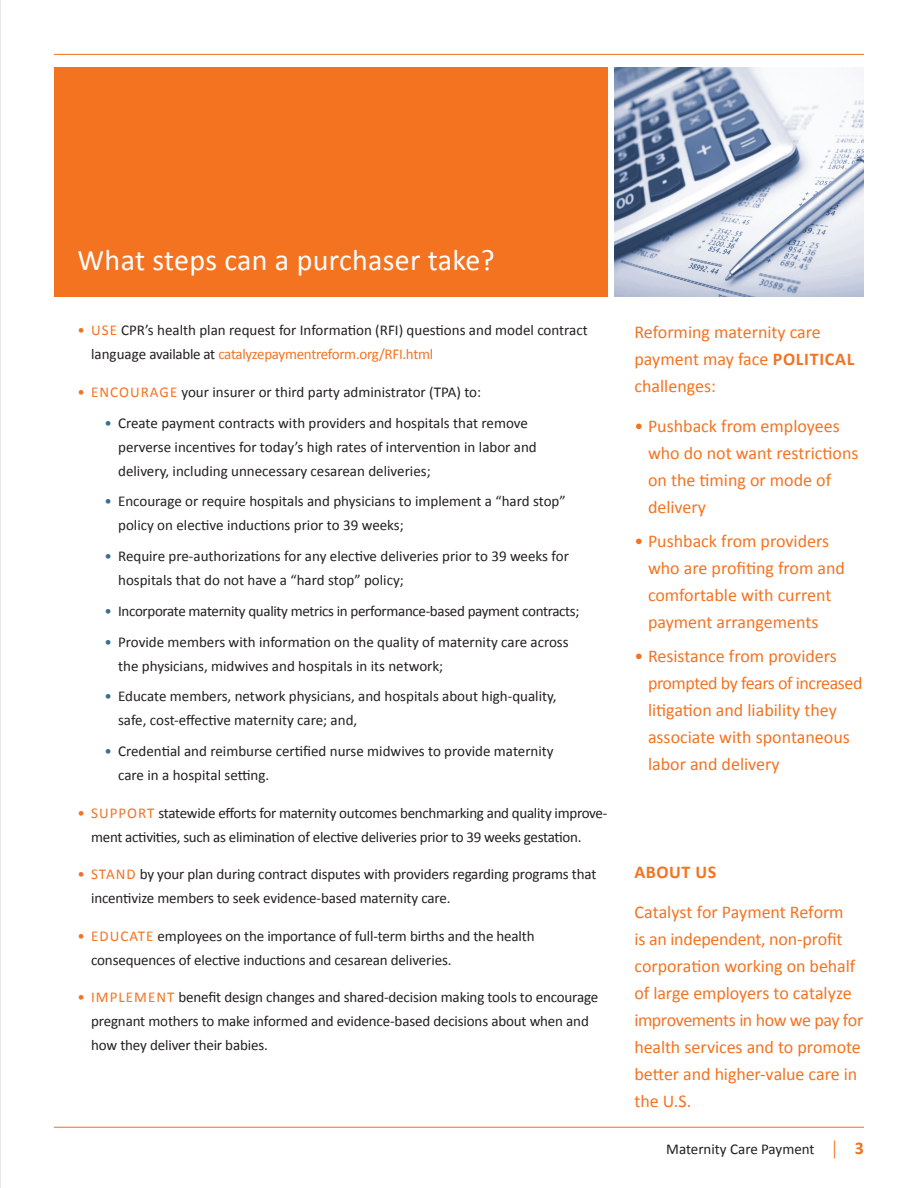
<style>
.page{position:relative;width:918px;height:1188px;background:#fff}
.page>*{position:absolute;margin:0;border:0;box-sizing:border-box;transform-origin:0 0}
.t1{font:30px "Calibri";letter-spacing:.01em;color:#fff}
.t2{font:18px/27px "Calibri";color:#f47321}
.t3{font:700 18px "Calibri";letter-spacing:.03em;color:#f47321}
.List_Paragraph{font:15px/24px "Calibri";color:#231f20}
.List_Paragraph-2{font:15px/24px "Calibri";letter-spacing:-.02em;color:#231f20}
.s1{color:#f47321}
.s2{color:#386e8f}
.s3{font-weight:700}
.s4{font-family:"Adobe Garamond";font-size:18px;color:#f47321}
.s5{font-weight:700;font-size:18px;color:#f47321}
</style>
<div class="page">
<hr style="left:0;top:0;width:1px;height:1188px;background:#d1d2d4">
<hr style="left:54px;top:1127px;width:810px;height:1px;background:#f47321">
<hr style="left:54px;top:54px;width:810px;height:1px;background:#f47321">
<img style="left:614px;top:68px;width:250px;height:229px">
<div style="left:54px;top:68px;width:554px;height:229px;background:#f47321"></div>
<p class="t1" style="left:78px;top:241px;width:419px">What steps can a purchaser take?</p>
<p class="List_Paragraph" style="left:91px;top:318px;width:498px;text-indent:-14px"><span class="s1">• USE</span> CPR’s health plan request for Information (RFI) questions and model contract language available at <span class="s1">catalyzepaymentreform.org/RFI.html</span></p>
<p class="List_Paragraph" style="left:78px;top:380px;width:405px"><span class="s1">• ENCOURAGE</span> your insurer or third party administrator (TPA) to:</p>
<p class="List_Paragraph" style="left:118px;top:411px;width:420px;text-indent:-14px"><span class="s2">•</span> Create payment contracts with providers and hospitals that remove perverse incentives for today’s high rates of intervention in labor and delivery, including unnecessary cesarean deliveries;</p>
<p class="List_Paragraph" style="left:118px;top:489px;width:449px;text-indent:-14px"><span class="s2">•</span> Encourage or require hospitals and physicians to implement a “hard stop” policy on elective inductions prior to 39 weeks;</p>
<p class="List_Paragraph" style="left:118px;top:544px;width:452px;text-indent:-14px"><span class="s2">•</span> Require pre-authorizations for any elective deliveries prior to 39 weeks for hospitals that do not have a “hard stop” policy;</p>
<p class="List_Paragraph-2" style="left:105px;top:599px;width:476px"><span class="s2">•</span> Incorporate maternity quality metrics in performance-based payment contracts;</p>
<p class="List_Paragraph" style="left:118px;top:630px;width:452px;text-indent:-14px"><span class="s2">•</span> Provide members with information on the quality of maternity care across the physicians, midwives and hospitals in its network;</p>
<p class="List_Paragraph" style="left:118px;top:684px;width:440px;text-indent:-14px"><span class="s2">•</span> Educate members, network physicians, and hospitals about high-quality, safe, cost-effective maternity care; and,</p>
<p class="List_Paragraph" style="left:118px;top:739px;width:437px;text-indent:-14px"><span class="s2">•</span> Credential and reimburse certified nurse midwives to provide maternity care in a hospital setting.</p>
<p class="List_Paragraph-2" style="left:91px;top:801px;width:518px;text-indent:-14px"><span class="s1">• SUPPORT</span> statewide efforts for maternity outcomes benchmarking and quality improve&shy;ment activities, such as elimination of elective deliveries prior to 39 weeks gestation.</p>
<p class="List_Paragraph" style="left:91px;top:862px;width:507px;text-indent:-14px"><span class="s1">• STAND</span> by your plan during contract disputes with providers regarding programs that incentivize members to seek evidence-based maternity care.</p>
<p class="List_Paragraph" style="left:91px;top:924px;width:445px;text-indent:-14px"><span class="s1">• EDUCATE</span> employees on the importance of full-term births and the health consequences of elective inductions and cesarean deliveries.</p>
<p class="List_Paragraph" style="left:91px;top:985px;width:509px;text-indent:-14px"><span class="s1">• IMPLEMENT</span> benefit design changes and shared-decision making tools to encourage pregnant mothers to make informed and evidence-based decisions about when and how they deliver their babies.</p>
<p class="t2" style="left:634px;top:318px;width:221px">Reforming maternity care payment may face <span class="s3">POLITICAL </span>challenges:</p>
<p class="t2" style="left:648px;top:413px;width:212px;text-indent:-14px">• Pushback from employees who do not want restrictions on the timing or mode of delivery</p>
<p class="t2" style="left:648px;top:527px;width:198px;text-indent:-14px">• Pushback from providers who are profiting from and comfortable with current payment arrangements</p>
<p class="t2" style="left:648px;top:642px;width:216px;text-indent:-14px">• Resistance from providers prompted by fears of increased litigation and liability they associate with spontaneous labor and delivery</p>
<p class="t3" style="left:634px;top:860px;width:83px">ABOUT US</p>
<p class="t2" style="left:634px;top:899px;width:230px">Catalyst for Payment Reform<br>is an independent, non-profit corporation working on behalf of large employers to catalyze improvements in how we pay for health services and to promote better and higher-value care in the U.S.</p>
<p class="List_Paragraph" style="left:666px;top:1137px;width:199px">Maternity Care Payment <span class="s4">|</span> <span class="s5">3</span></p>
</div>
